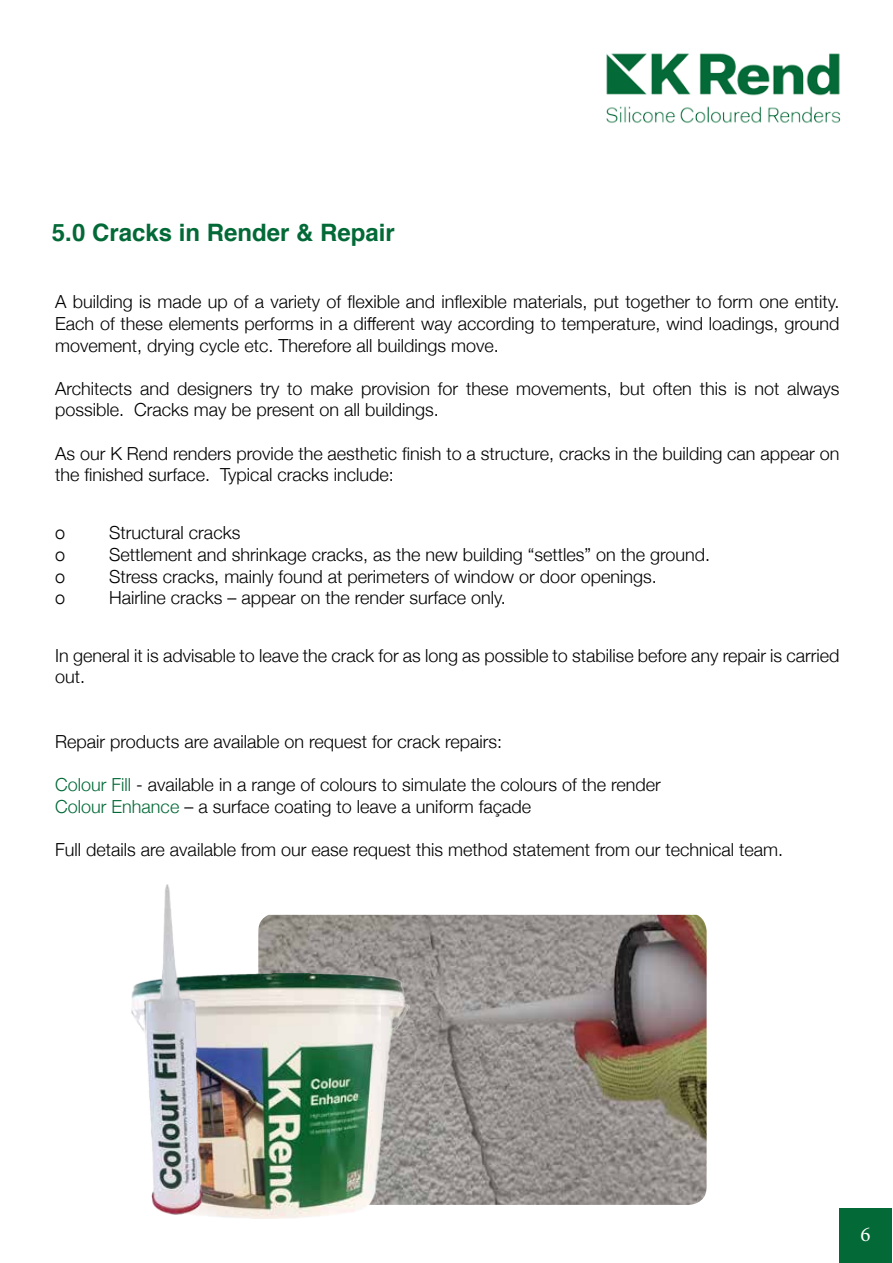
<style>
.page{position:relative;width:893px;height:1263px;background:#fff}
.page>*{position:absolute;margin:0;border:0;box-sizing:border-box;transform-origin:0 0}
.t1{font:700 24px "Helvetica";color:#026937}
.t2{font:21px "Minion Pro";color:#fff}
.t3{font:300 18px/21.6px "Helvetica Neue";color:#000}
.s1{color:#026937}
</style>
<div class="page">
<img style="left:606px;top:53px;width:235px;height:70px">
<img style="left:258px;top:915px;width:449px;height:290px">
<img style="left:131px;top:974px;width:279px;height:244px">
<img style="left:140px;top:884px;width:66px;height:332px">
<div style="left:839px;top:1209px;width:53px;height:54px;background:#026937"></div>
<h1 class="t1" style="left:52px;top:213px;width:344px">5.0 Cracks in Render &amp; Repair</h1>
<p class="t3" style="left:55px;top:290px;width:786px;text-align:justify">A building is made up of a variety of flexible and inflexible materials, put together to form one entity.<br>Each of these elements performs in a different way according to temperature, wind loadings, ground movement, drying cycle etc. Therefore all buildings move.</p>
<p class="t3" style="left:55px;top:376px;width:786px">Architects and designers try to make provision for these movements, but often this is not always possible. Cracks may be present on all buildings.</p>
<p class="t3" style="left:55px;top:441px;width:786px">As our K Rend renders provide the aesthetic finish to a structure, cracks in the building can appear on the finished surface. Typical cracks include:</p>
<p class="t3" style="left:55px;top:521px;width:12px">ο</p>
<p class="t3" style="left:109px;top:521px;width:133px">Structural cracks</p>
<p class="t3" style="left:55px;top:542px;width:12px">ο</p>
<p class="t3" style="left:109px;top:542px;width:602px">Settlement and shrinkage cracks, as the new building “settles” on the ground.</p>
<p class="t3" style="left:55px;top:564px;width:12px">ο</p>
<p class="t3" style="left:109px;top:564px;width:549px">Stress cracks, mainly found at perimeters of window or door openings.</p>
<p class="t3" style="left:55px;top:586px;width:12px">ο</p>
<p class="t3" style="left:109px;top:586px;width:398px">Hairline cracks – appear on the render surface only.</p>
<p class="t3" style="left:55px;top:643px;width:786px">In general it is advisable to leave the crack for as long as possible to stabilise before any repair is carried out.</p>
<p class="t3" style="left:55px;top:729px;width:448px">Repair products are available on request for crack repairs:</p>
<p class="t3" style="left:55px;top:773px;width:607px"><span class="s1">Colour Fill</span> - available in a range of colours to simulate the colours of the render<br><span class="s1">Colour Enhance</span> – a surface coating to leave a uniform façade</p>
<p class="t3" style="left:55px;top:837px;width:729px">Full details are available from our ease request this method statement from our technical team.</p>
<p class="t2" style="left:860px;top:1220px;width:12px">6</p>
</div>
